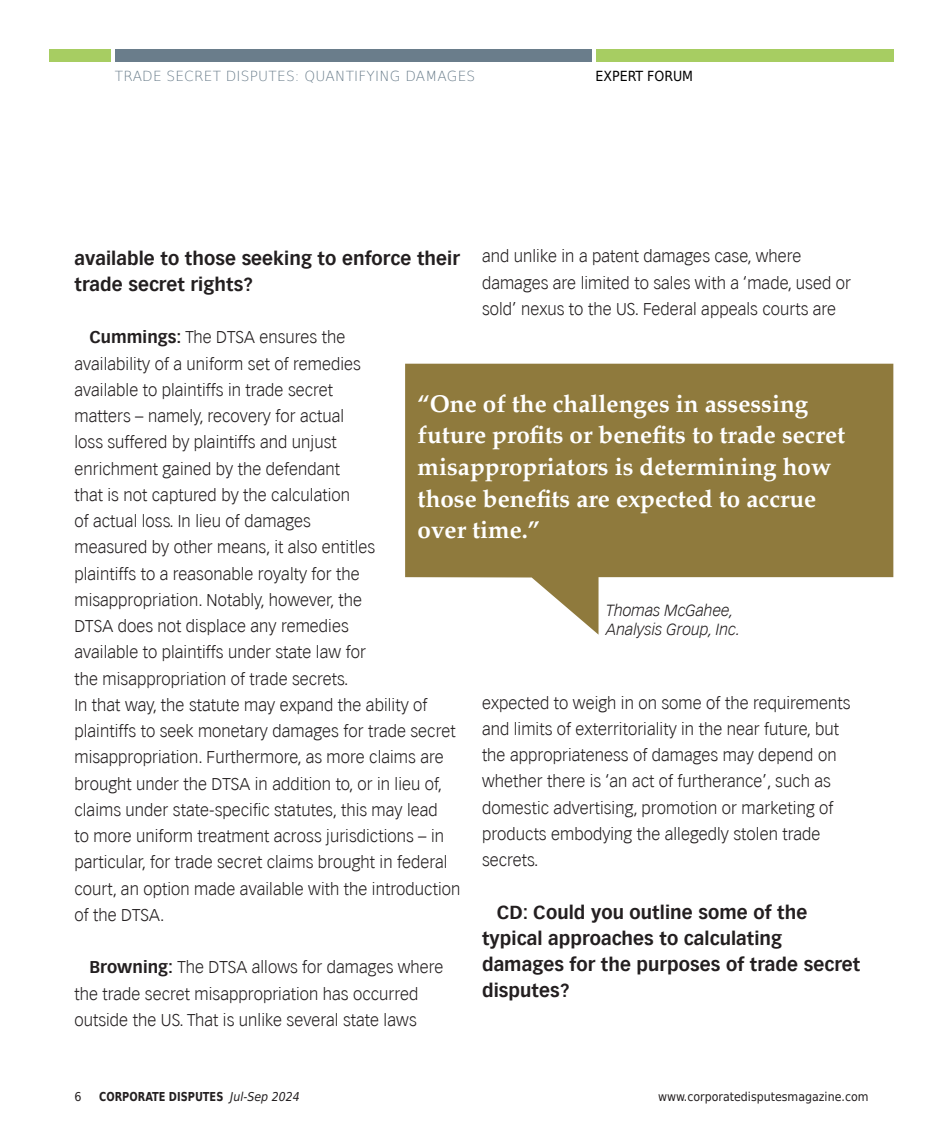
<style>
.page{position:relative;width:943px;height:1141px;background:#fff}
.page>*{position:absolute;margin:0;border:0;box-sizing:border-box;transform-origin:0 0}
.t1{font:700 24.5px/31.5px "Palatino";color:#fff}
.t2{font:700 18.38px/26.2px "Vectora LH";letter-spacing:.005em;color:#231f20}
.t3{font:300 16.62px/26.2px "Vectora LH";letter-spacing:.005em;color:#231f20}
.t4{font:italic 300 15.75px/18.9px "Vectora LH";color:#231f20}
.t5{font:200 14px "DejaVu Sans";letter-spacing:.015em;color:#6a7d8b}
.t6{font:14px "DejaVu Sans Condensed";color:#000}
.t7{font:12.25px "DejaVu Sans Condensed";color:#231f20}
.t8{font:700 12.25px "DejaVu Sans";color:#231f20;scale:.8 1}
.s1{font-weight:700}
.s2{font-family:"DejaVu Sans Condensed";font-weight:400;font-style:italic}
</style>
<div class="page">
<div style="left:595px;top:50px;width:298px;height:12px;background:#a7cd62"></div>
<div style="left:115px;top:50px;width:477px;height:12px;background:#6a7d8b"></div>
<div style="left:50px;top:50px;width:61px;height:12px;background:#a7cd62"></div>
<svg style="left:405px;top:364px;width:488px;height:271px;fill:#8f7a3d"></svg>
<p class="t5" style="left:115px;top:65px;width:362px">TRADE SECRET DISPUTES: QUANTIFYING DAMAGES</p>
<p class="t6" style="left:595px;top:64px;width:99px">EXPERT FORUM</p>
<p class="t3" style="left:482px;top:244px;width:370px">and unlike in a patent damages case, where damages are limited to sales with a ‘made, used or sold’ nexus to the US. Federal appeals courts are</p>
<p class="t2" style="left:74px;top:245px;width:387px">available to those seeking to enforce their trade secret rights?</p>
<p class="t3" style="left:74px;top:324px;width:387px;text-indent:15px"><span class="s1">Cummings:</span> The DTSA ensures the<br>availability of a uniform set of remedies<br>available to plaintiffs in trade secret<br>matters – namely, recovery for actual<br>loss suffered by plaintiffs and unjust<br>enrichment gained by the defendant<br>that is not captured by the calculation<br>of actual loss. In lieu of damages<br>measured by other means, it also entitles<br>plaintiffs to a reasonable royalty for the misappropriation. Notably, however, the<br>DTSA does not displace any remedies<br>available to plaintiffs under state law for<br>the misappropriation of trade secrets.<br>In that way, the statute may expand the ability of plaintiffs to seek monetary damages for trade secret misappropriation. Furthermore, as more claims are brought under the DTSA in addition to, or in lieu of, claims under state-specific statutes, this may lead<br>to more uniform treatment across jurisdictions – in particular, for trade secret claims brought in federal court, an option made available with the introduction of the DTSA.</p>
<p class="t3" style="left:74px;top:954px;width:370px;text-indent:15px"><span class="s1">Browning:</span> The DTSA allows for damages where the trade secret misappropriation has occurred outside the US. That is unlike several state laws</p>
<h1 class="t1" style="left:417px;top:388px;width:429px">“One of the challenges in assessing future profits or benefits to trade secret misappropriators is determining how those benefits are expected to accrue over time.”</h1>
<p class="t4" style="left:606px;top:601px;width:135px">Thomas McGahee,<br>Analysis Group, Inc.</p>
<p class="t3" style="left:482px;top:690px;width:370px">expected to weigh in on some of the requirements and limits of exterritoriality in the near future, but the appropriateness of damages may depend on whether there is ‘an act of furtherance’, such as domestic advertising, promotion or marketing of products embodying the allegedly stolen trade secrets.</p>
<p class="t2" style="left:482px;top:899px;width:380px;text-indent:15px">CD: Could you outline some of the typical approaches to calculating damages for the purposes of trade secret disputes?</p>
<p class="t7" style="left:74px;top:1086px;width:9px">6</p>
<p class="t8" style="left:99px;top:1086px;width:252px">CORPORATE DISPUTES <span class="s2">Jul-Sep 2024</span></p>
<p class="t7" style="left:658px;top:1086px;width:212px">www.corporatedisputesmagazine.com</p>
</div>
